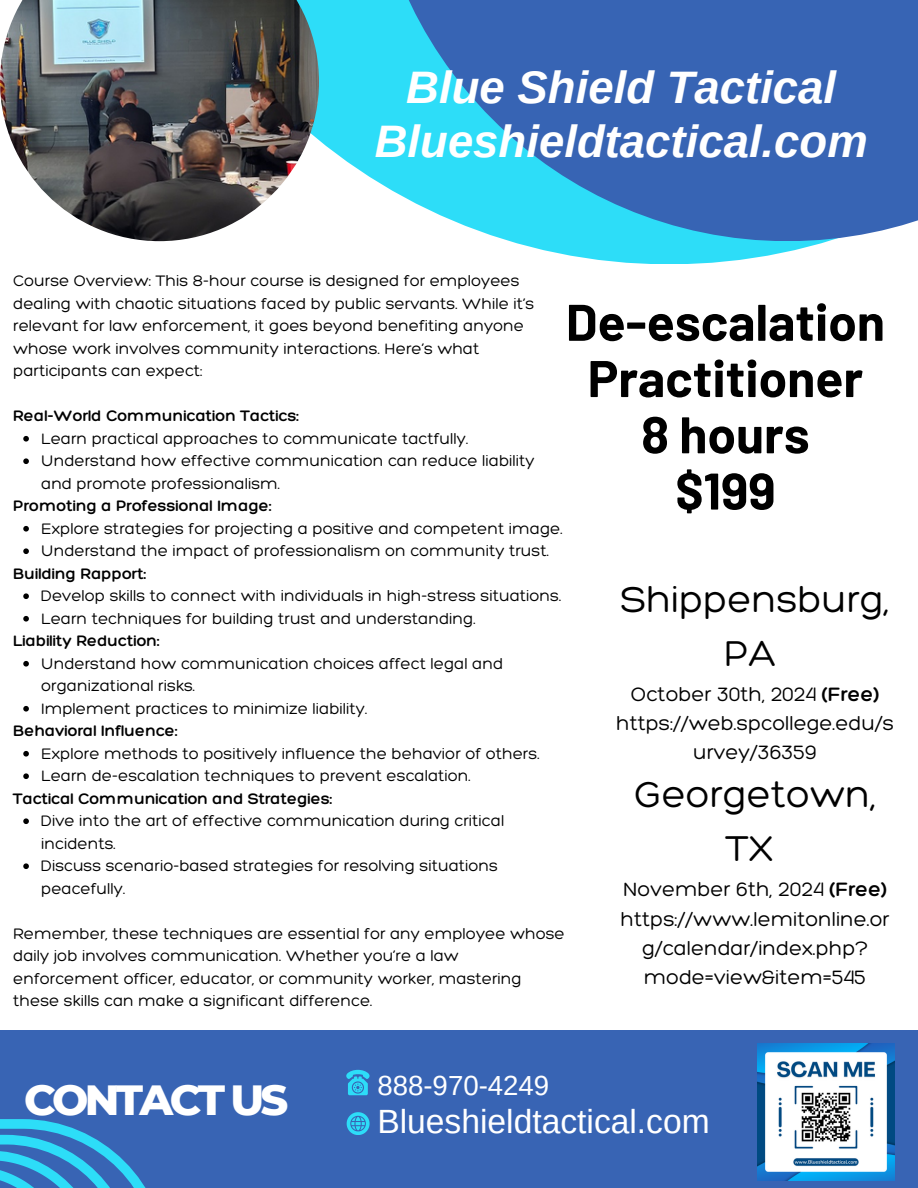
<style>
.page{position:relative;width:918px;height:1188px;background:#fff}
.page>*{position:absolute;margin:0;border:0;box-sizing:border-box;transform-origin:0 0}
.t1{font:700 51.45px/56.2px "Barlow";color:#000;text-align:center}
.t2{font:italic 700 45.45px/54px "Arimo";color:#fff;text-align:center}
.t3{font:800 43.05px "Montserrat";letter-spacing:-.085em;color:#fff}
.t4{font:300 39px/54px "Hero";color:#000;text-align:center}
.t5{font:33.6px "Arimo";color:#fff}
.t6{font:27.6px "Arimo";color:#fff}
.t7{font:300 21px/29.2px "Hero";color:#000;text-align:center}
.t8{font:300 16.5px/22.5px "Hero";color:#000}
.t9{font:300 16.5px "Hero";color:#000}
.s1{font-style:inherit}
</style>
<div class="page">
<svg style="left:154px;top:0;width:675px;height:264px"></svg>
<svg style="left:370px;top:0;width:548px;height:241px;background:#3c86c6"></svg>
<img style="left:0;top:0;width:319px;height:241px">
<div style="left:0;top:1030px;width:918px;height:158px;background:#3864b4"></div>
<svg style="left:346px;top:1070px;width:24px;height:25px"></svg>
<svg style="left:0;top:1119px;width:146px;height:69px"></svg>
<svg style="left:347px;top:1112px;width:22px;height:23px"></svg>
<img style="left:757px;top:1043px;width:138px;height:138px">
<svg style="left:23px;top:436px;width:6px;height:6px"></svg>
<svg style="left:23px;top:458px;width:6px;height:6px"></svg>
<svg style="left:23px;top:526px;width:6px;height:6px"></svg>
<svg style="left:23px;top:548px;width:6px;height:6px"></svg>
<svg style="left:23px;top:593px;width:6px;height:6px"></svg>
<svg style="left:23px;top:616px;width:6px;height:6px"></svg>
<svg style="left:23px;top:661px;width:6px;height:6px"></svg>
<svg style="left:23px;top:706px;width:6px;height:6px"></svg>
<svg style="left:23px;top:751px;width:6px;height:6px"></svg>
<svg style="left:23px;top:773px;width:6px;height:6px"></svg>
<svg style="left:23px;top:818px;width:6px;height:6px"></svg>
<svg style="left:23px;top:863px;width:6px;height:6px"></svg>
<p class="t2" style="left:375px;top:61px;width:495px">Blue Shield Tactical<br>Blueshieldtactical.com</p>
<p class="t8" style="left:13px;top:269px;width:523px">Course Overview: This 8-hour course is designed for employees dealing with chaotic situations faced by public servants. While it’s relevant for law enforcement, it goes beyond benefiting anyone whose work involves community interactions. Here’s what participants can expect:</p>
<p class="t9" style="left:13px;top:406px;width:288px">Real-World Communication Tactics:</p>
<p class="t8" style="left:41px;top:427px;width:429px">Learn practical approaches to communicate tactfully.</p>
<p class="t8" style="left:41px;top:449px;width:495px">Understand how effective communication can reduce liability and promote professionalism.</p>
<p class="t9" style="left:13px;top:496px;width:260px">Promoting a Professional Image:</p>
<p class="t8" style="left:41px;top:517px;width:523px">Explore strategies for projecting a positive and competent image.</p>
<p class="t8" style="left:41px;top:539px;width:509px">Understand the impact of professionalism on community trust.</p>
<p class="t9" style="left:13px;top:563px;width:135px">Building Rapport:</p>
<p class="t8" style="left:41px;top:584px;width:522px">Develop skills to connect with individuals in high-stress situations.</p>
<p class="t8" style="left:41px;top:607px;width:436px">Learn techniques for building trust and understanding.</p>
<p class="t9" style="left:13px;top:631px;width:148px">Liability Reduction:</p>
<p class="t8" style="left:41px;top:652px;width:464px">Understand how communication choices affect legal and organizational risks.</p>
<p class="t8" style="left:41px;top:697px;width:328px">Implement practices to minimize liability.</p>
<p class="t9" style="left:13px;top:721px;width:166px">Behavioral Influence:</p>
<h1 class="t8" style="left:41px;top:742px;width:500px">Explore methods to positively influence the behavior of others.</h1>
<h6 class="t8" style="left:41px;top:764px;width:431px">Learn de-escalation techniques to prevent escalation.</h6>
<h2 class="t9" style="left:13px;top:788px;width:321px">Tactical Communication and Strategies:</h2>
<p class="t8" style="left:41px;top:809px;width:465px">Dive into the art of effective communication during critical incidents.</p>
<p class="t8" style="left:41px;top:854px;width:458px">Discuss scenario-based strategies for resolving situations peacefully.</p>
<p class="t8" style="left:13px;top:922px;width:553px">Remember, these techniques are essential for any employee whose daily job involves communication. Whether you’re a law enforcement officer, educator, or community worker, mastering these skills can make a significant difference.</p>
<p class="t1" style="left:566px;top:292px;width:321px">De-escalation<br>Practitioner<br>8 hours<br>$199</p>
<p class="t4" style="left:621px;top:571px;width:270px">Shippensburg,<br>PA</p>
<p class="t7" style="left:616px;top:679px;width:279px">October 30th, 2024 <span class="s1">(Free) </span>https://web.spcollege.edu/s urvey/36359</p>
<p class="t4" style="left:634px;top:767px;width:243px">Georgetown,<br>TX</p>
<p class="t7" style="left:621px;top:874px;width:270px">November 6th, 2024 <span class="s1">(Free) </span>https://www.lemitonline.or g/calendar/index.php? mode=view&amp;item=545</p>
<p class="t3" style="left:24px;top:1073px;width:266px">CONTACT US</p>
<h3 class="t6" style="left:377px;top:1070px;width:173px">888-970-4249</h3>
<p class="t5" style="left:377px;top:1102px;width:334px">Blueshieldtactical.com</p>
</div>
